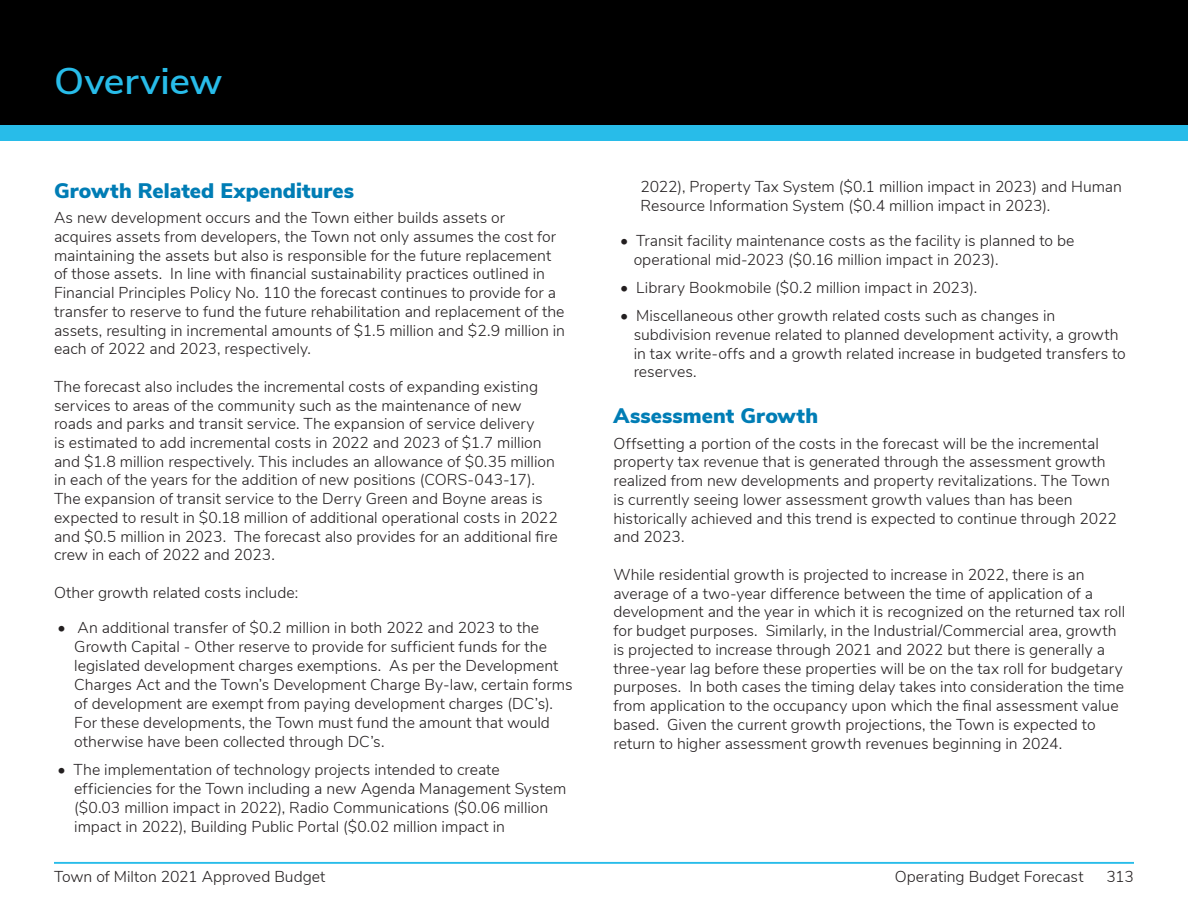
<style>
.page{position:relative;width:1188px;height:918px;background:#fff}
.page>*{position:absolute;margin:0;border:0;box-sizing:border-box;transform-origin:0 0}
.t1{font:600 37.05px "Nunito Sans";letter-spacing:-.005em;color:#28bce9;scale:1.05 1}
.t2{font:900 21px "Nunito Sans";letter-spacing:.005em;color:#007db5}
.t3{font:300 15.75px/18.8px "Nunito Sans";color:#231f20}
</style>
<div class="page">
<hr style="left:54px;top:862px;width:1080px;height:2px;background:#28bce9">
<div style="left:0;top:0;width:1188px;height:125px;background:#000"></div>
<div style="left:0;top:125px;width:1188px;height:15px;background:#28bce9"></div>
<h1 class="t1" style="left:54px;top:54px;width:162px">Overview</h1>
<h4 class="t2" style="left:54px;top:175px;width:302px">Growth Related Expenditures</h4>
<p class="t3" style="left:54px;top:207px;width:513px">As new development occurs and the Town either builds assets or acquires assets from developers, the Town not only assumes the cost for maintaining the assets but also is responsible for the future replacement of those assets. In line with financial sustainability practices outlined in Financial Principles Policy No. 110 the forecast continues to provide for a transfer to reserve to fund the future rehabilitation and replacement of the assets, resulting in incremental amounts of $1.5 million and $2.9 million in each of 2022 and 2023, respectively.</p>
<p class="t3" style="left:54px;top:376px;width:505px">The forecast also includes the incremental costs of expanding existing services to areas of the community such as the maintenance of new roads and parks and transit service. The expansion of service delivery<br>is estimated to add incremental costs in 2022 and 2023 of $1.7 million and $1.8 million respectively. This includes an allowance of $0.35 million in each of the years for the addition of new positions (CORS-043-17).<br>The expansion of transit service to the Derry Green and Boyne areas is expected to result in $0.18 million of additional operational costs in 2022 and $0.5 million in 2023. The forecast also provides for an additional fire crew in each of 2022 and 2023.</p>
<p class="t3" style="left:54px;top:582px;width:246px">Other growth related costs include:</p>
<p class="t3" style="left:74px;top:617px;width:500px;text-indent:-17px">• An additional transfer of $0.2 million in both 2022 and 2023 to the Growth Capital - Other reserve to provide for sufficient funds for the legislated development charges exemptions. As per the Development Charges Act and the Town’s Development Charge By-law, certain forms of development are exempt from paying development charges (DC’s).<br>For these developments, the Town must fund the amount that would otherwise have been collected through DC’s.</p>
<p class="t3" style="left:74px;top:759px;width:494px;text-indent:-17px">• The implementation of technology projects intended to create efficiencies for the Town including a new Agenda Management System ($0.03 million impact in 2022), Radio Communications ($0.06 million impact in 2022), Building Public Portal ($0.02 million impact in</p>
<p class="t3" style="left:640px;top:176px;width:483px">2022), Property Tax System ($0.1 million impact in 2023) and Human<br>Resource Information System ($0.4 million impact in 2023).</p>
<p class="t3" style="left:634px;top:230px;width:442px;text-indent:-13px">• Transit facility maintenance costs as the facility is planned to be operational mid-2023 ($0.16 million impact in 2023).</p>
<p class="t3" style="left:620px;top:277px;width:359px">• Library Bookmobile ($0.2 million impact in 2023).</p>
<p class="t3" style="left:634px;top:305px;width:494px;text-indent:-13px">• Miscellaneous other growth related costs such as changes in subdivision revenue related to planned development activity, a growth in tax write-offs and a growth related increase in budgeted transfers to reserves.</p>
<h4 class="t2" style="left:613px;top:400px;width:206px">Assessment Growth</h4>
<p class="t3" style="left:613px;top:433px;width:505px">Offsetting a portion of the costs in the forecast will be the incremental property tax revenue that is generated through the assessment growth realized from new developments and property revitalizations. The Town is currently seeing lower assessment growth values than has been historically achieved and this trend is expected to continue through 2022 and 2023.</p>
<p class="t3" style="left:613px;top:564px;width:513px">While residential growth is projected to increase in 2022, there is an average of a two-year difference between the time of application of a development and the year in which it is recognized on the returned tax roll for budget purposes. Similarly, in the Industrial/Commercial area, growth is projected to increase through 2021 and 2022 but there is generally a three-year lag before these properties will be on the tax roll for budgetary purposes. In both cases the timing delay takes into consideration the time from application to the occupancy upon which the final assessment value based. Given the current growth projections, the Town is expected to return to higher assessment growth revenues beginning in 2024.</p>
<p class="t3" style="left:54px;top:866px;width:273px">Town of Milton 2021 Approved Budget</p>
<p class="t3" style="left:895px;top:866px;width:190px">Operating Budget Forecast</p>
<p class="t3" style="left:1107px;top:866px;width:29px">313</p>
</div>
